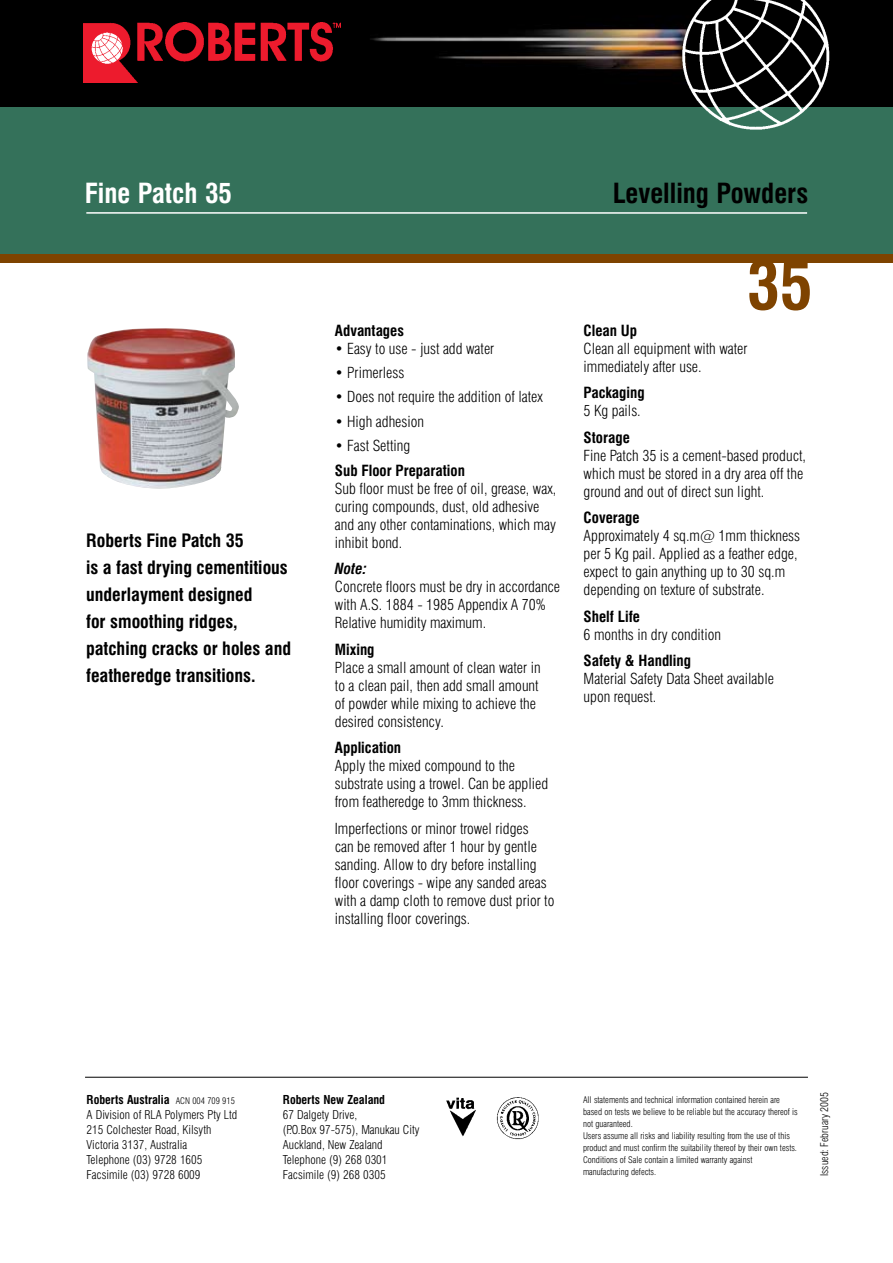
<style>
.page{position:relative;width:893px;height:1263px;background:#fff}
.page>*{position:absolute;margin:0;border:0;box-sizing:border-box;transform-origin:0 0}
.t1{font:700 condensed 66px "Swiss 721 BT";color:#7e4300}
.t2{font:700 condensed 27px "Swiss 721 BT";color:#000}
.t3{font:700 condensed 27px "Swiss 721 BT";color:#fff}
.t4{font:700 condensed 18px/27px "Swiss 721 BT";color:#000}
.t5{font:300 condensed 15px/18px "Swiss 721 BT";color:#000}
.t6{font:700 condensed 15px "Swiss 721 BT";color:#000}
.t7{font:italic 700 condensed 15px "Swiss 721 BT";color:#000}
.t8{font:300 condensed 12px/15px "Swiss 721 BT";color:#000}
.t9{font:700 condensed 12px "Swiss 721 BT";color:#000}
.t10{font:300 condensed 10.5px "Swiss 721 BT";color:#000}
.t11{font:300 condensed 9px/12px "Swiss 721 BT";color:#000}
.s1{font-weight:700}
.s2{font-size:9px}
</style>
<div class="page">
<div style="left:0;top:106px;width:893px;height:149px;background:#34715a"></div>
<hr style="left:86px;top:212px;width:721px;height:2px;background:#fff">
<div style="left:0;top:255px;width:893px;height:8px;background:#7e4300"></div>
<img style="left:496px;top:1097px;width:43px;height:43px">
<hr style="left:85px;top:1077px;width:723px;height:1px;background:#000">
<img style="left:446px;top:1097px;width:30px;height:40px">
<img style="left:0;top:0;width:893px;height:106px">
<img style="left:676px;top:0;width:183px;height:130px">
<img style="left:84px;top:23px;width:256px;height:60px">
<img style="left:87px;top:328px;width:152px;height:161px">
<h2 class="t3" style="left:85px;top:177px;width:149px">Fine Patch 35</h2>
<h2 class="t2" style="left:613px;top:177px;width:197px">Levelling Powders</h2>
<p class="t4" style="left:86px;top:527px;width:207px">Roberts Fine Patch 35<br>is a fast drying cementitious underlayment designed<br>for smoothing ridges, patching cracks or holes and featheredge transitions.</p>
<p class="t6" style="left:335px;top:321px;width:71px">Advantages</p>
<p class="t5" style="left:335px;top:339px;width:161px">• Easy to use - just add water</p>
<p class="t5" style="left:335px;top:364px;width:71px">• Primerless</p>
<p class="t5" style="left:335px;top:388px;width:209px">• Does not require the addition of latex</p>
<p class="t5" style="left:335px;top:412px;width:91px">• High adhesion</p>
<p class="t5" style="left:335px;top:437px;width:77px">• Fast Setting</p>
<p class="t6" style="left:335px;top:461px;width:132px">Sub Floor Preparation</p>
<p class="t5" style="left:335px;top:479px;width:223px">Sub floor must be free of oil, grease, wax, curing compounds, dust, old adhesive and any other contaminations, which may inhibit bond.</p>
<p class="t7" style="left:335px;top:560px;width:33px">Note:</p>
<p class="t5" style="left:335px;top:578px;width:227px">Concrete floors must be dry in accordance with A.S. 1884 - 1985 Appendix A 70%<br>Relative humidity maximum.</p>
<p class="t6" style="left:335px;top:640px;width:41px">Mixing</p>
<p class="t5" style="left:335px;top:658px;width:207px">Place a small amount of clean water in to a clean pail, then add small amount of powder while mixing to achieve the desired consistency.</p>
<p class="t6" style="left:335px;top:739px;width:68px">Application</p>
<p class="t5" style="left:335px;top:757px;width:215px">Apply the mixed compound to the substrate using a trowel. Can be applied from featheredge to 3mm thickness.</p>
<p class="t5" style="left:335px;top:819px;width:221px">Imperfections or minor trowel ridges<br>can be removed after 1 hour by gentle sanding. Allow to dry before installing floor coverings - wipe any sanded areas with a damp cloth to remove dust prior to installing floor coverings.</p>
<h1 class="t1" style="left:747px;top:246px;width:67px">35</h1>
<p class="t6" style="left:584px;top:321px;width:55px">Clean Up</p>
<p class="t5" style="left:584px;top:339px;width:165px">Clean all equipment with water immediately after use.</p>
<p class="t6" style="left:584px;top:384px;width:63px">Packaging</p>
<p class="t5" style="left:584px;top:402px;width:59px">5 Kg pails.</p>
<p class="t6" style="left:584px;top:428px;width:48px">Storage</p>
<p class="t5" style="left:584px;top:446px;width:224px">Fine Patch 35 is a cement-based product, which must be stored in a dry area off the ground and out of direct sun light.</p>
<p class="t6" style="left:584px;top:509px;width:57px">Coverage</p>
<p class="t5" style="left:584px;top:527px;width:218px">Approximately 4 sq.m@ 1mm thickness per 5 Kg pail. Applied as a feather edge, expect to gain anything up to 30 sq.m depending on texture of substrate.</p>
<p class="t6" style="left:584px;top:607px;width:58px">Shelf Life</p>
<p class="t5" style="left:584px;top:625px;width:139px">6 months in dry condition</p>
<p class="t6" style="left:584px;top:652px;width:109px">Safety &amp; Handling</p>
<p class="t5" style="left:584px;top:670px;width:192px">Material Safety Data Sheet available upon request.</p>
<p class="t8" style="left:87px;top:1092px;width:152px"><span class="s1">Roberts Australia</span> <span class="s2">ACN 004 709 915<br></span>A Division of RLA Polymers Pty Ltd<br>215 Colchester Road, Kilsyth<br>Victoria 3137, Australia<br>Telephone (03) 9728 1605<br>Facsimile (03) 9728 6009</p>
<p class="t9" style="left:283px;top:1092px;width:104px">Roberts New Zealand</p>
<p class="t8" style="left:283px;top:1107px;width:138px">67 Dalgety Drive,<br>(P.O.Box 97-575), Manukau City<br>Auckland, New Zealand<br>Telephone (9) 268 0301<br>Facsimile (9) 268 0305</p>
<p class="t11" style="left:583px;top:1094px;width:216px">All statements and technical information contained herein are based on tests we believe to be reliable but the accuracy thereof is not guaranteed.<br>Users assume all risks and liability resulting from the use of this product and must confirm the suitability thereof by their own tests.<br>Conditions of Sale contain a limited warranty against manufacturing defects.</p>
<p class="t10" style="left:818px;top:1176px;width:85px;rotate:-90deg">Issued: February 2005</p>
</div>
